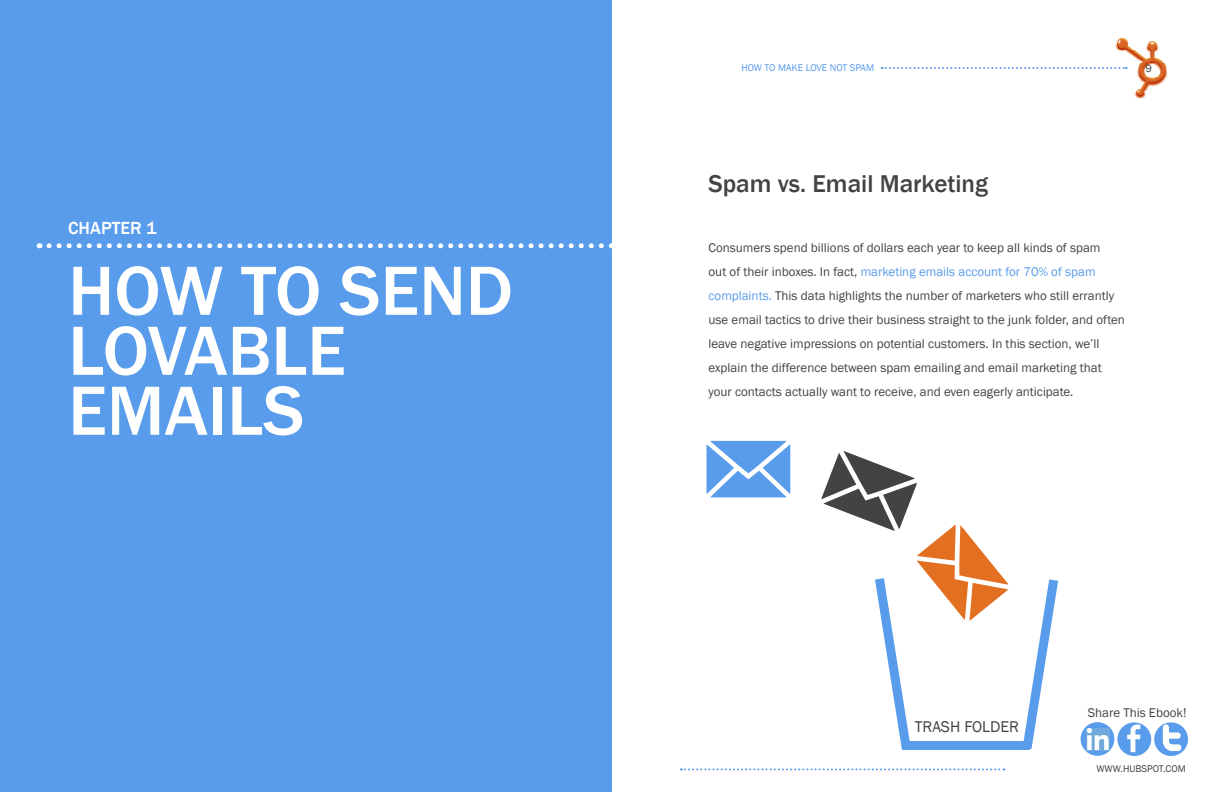
<style>
.page{position:relative;width:1224px;height:792px;background:#fff}
.page>*{position:absolute;margin:0;border:0;box-sizing:border-box;transform-origin:0 0}
.t1{font:100px "Pictos";color:#589ceb}
.t2{font:500 72px/60px "Franklin Gothic";color:#fff}
.t3{font:500 25px "Franklin Gothic";color:#434343}
.t4{font:500 18px "Franklin Gothic";color:#fff}
.t5{font:16px "Franklin Gothic";color:#434343}
.t6{font:13px/24px "Franklin Gothic";color:#434343}
.t7{font:11px "Franklin Gothic";color:#434343}
.t8{font:10px "Franklin Gothic";color:#589ceb}
.t9{font:10px "Franklin Gothic";color:#434343}
.s1{color:#589ceb}
</style>
<div class="page">
<img style="left:1115px;top:37px;width:53px;height:62px">
<svg style="left:882px;top:67px;width:245px;height:2px"></svg>
<svg style="left:681px;top:768px;width:324px;height:2px"></svg>
<div style="left:1117px;top:722px;width:34px;height:34px;background:#589ceb;border-radius:50%"></div>
<svg style="left:1127px;top:725px;width:13px;height:27px"></svg>
<div style="left:1154px;top:722px;width:34px;height:34px;background:#589ceb;border-radius:50%"></div>
<svg style="left:1163px;top:724px;width:18px;height:27px"></svg>
<div style="left:1081px;top:722px;width:33px;height:34px;background:#589ceb;border-radius:50%"></div>
<img style="left:1086px;top:728px;width:23px;height:23px">
<div style="left:0;top:0;width:612px;height:792px;background:#589ceb"></div>
<svg style="left:49px;top:243px;width:563px;height:5px"></svg>
<div style="left:902px;top:741px;width:128px;height:9px;background:#589ceb"></div>
<svg style="left:1023px;top:579px;width:35px;height:170px"></svg>
<svg style="left:875px;top:578px;width:35px;height:171px"></svg>
<h3 class="t4" style="left:68px;top:217px;width:90px">CHAPTER 1</h3>
<h2 class="t2" style="left:68px;top:262px;width:446px">HOW TO SEND<br>LOVABLE<br>EMAILS</h2>
<p class="t8" style="left:741px;top:61px;width:134px">HOW TO MAKE LOVE NOT SPAM</p>
<p class="t7" style="left:1146px;top:62px;width:8px">9</p>
<h3 class="t3" style="left:709px;top:168px;width:281px">Spam vs. Email Marketing</h3>
<p class="t6" style="left:709px;top:236px;width:418px">Consumers spend billions of dollars each year to keep all kinds of spam<br>out of their inboxes. In fact, <span class="s1">marketing emails account for 70% of spam complaints.</span> This data highlights the number of marketers who still errantly use email tactics to drive their business straight to the junk folder, and often leave negative impressions on potential customers. In this section, we’ll explain the difference between spam emailing and email marketing that your contacts actually want to receive, and even eagerly anticipate.</p>
<h1 class="t1" style="left:701px;top:423px;width:97px">M</h1>
<p class="t5" style="left:915px;top:717px;width:95px">TRASH FOLDER</p>
<p class="t6" style="left:1088px;top:701px;width:100px">Share This Ebook!</p>
<p class="t9" style="left:1096px;top:762px;width:91px">www.hubspot.com</p>
</div>
